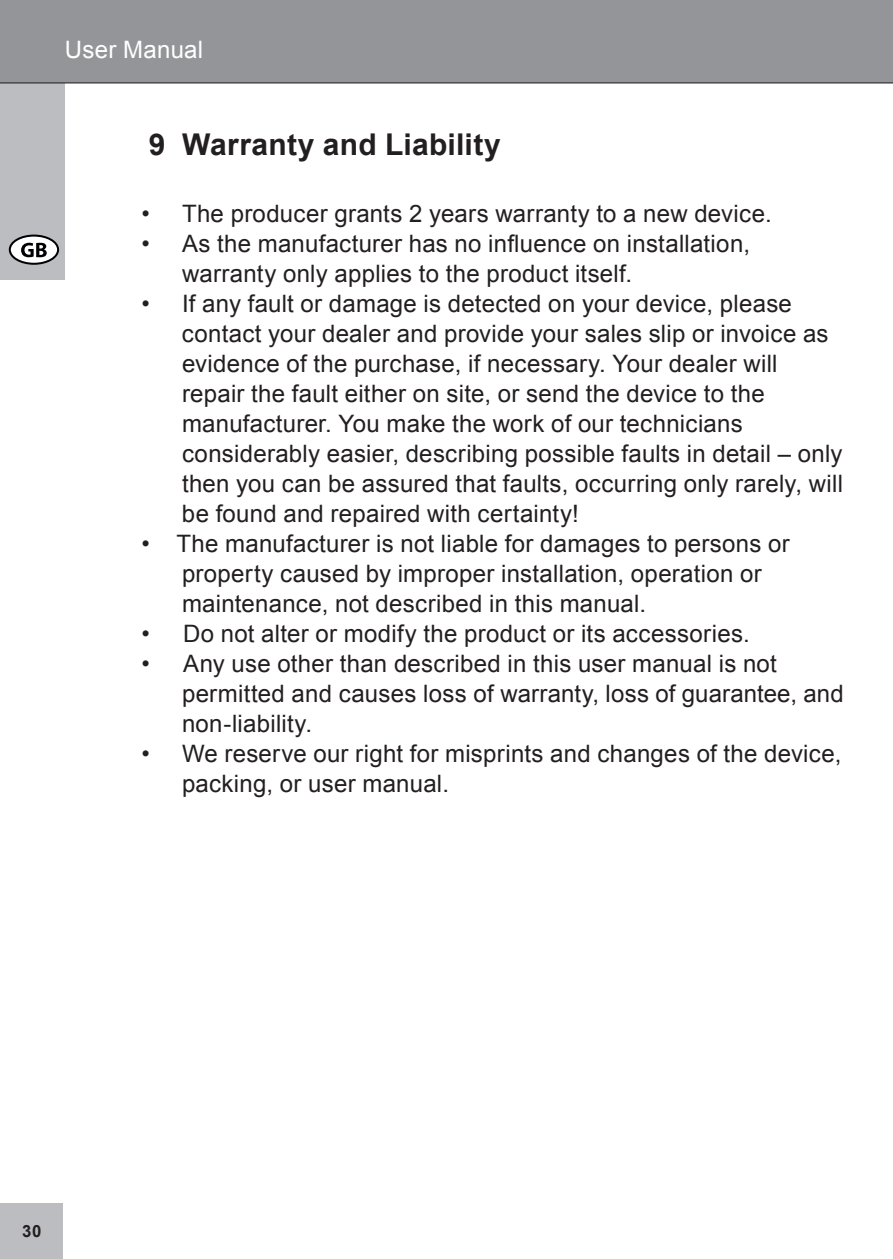
<style>
.page{position:relative;width:893px;height:1259px;background:#fff}
.page>*{position:absolute;margin:0;border:0;box-sizing:border-box;transform-origin:0 0}
.t1{font:700 30px "Arial";letter-spacing:.01em;color:#231f20}
.t2{font:24px/30px "Arial";letter-spacing:.01em;color:#231f20}
.t3{font:24px "Arial";letter-spacing:.01em;color:#fff}
.t4{font:700 16.8px "Arial";color:#231f20}
</style>
<div class="page">
<div style="left:0;top:0;width:65px;height:279px;background:#bcbdc0"></div>
<div style="left:0;top:0;width:893px;height:83px;background:#939598"></div>
<hr style="left:0;top:82px;width:893px;height:1px;background:#231f20">
<div style="left:0;top:1202px;width:63px;height:57px;background:#bcbdc0"></div>
<svg style="left:10px;top:236px;width:48px;height:28px"></svg>
<div style="left:9px;top:235px;width:50px;height:30px;border:2px solid #000004;border-radius:50%"></div>
<svg style="left:21px;top:243px;width:26px;height:14px"></svg>
<p class="t3" style="left:65px;top:34px;width:140px">User Manual</p>
<p class="t1" style="left:149px;top:124px;width:354px">9 Warranty and Liability</p>
<p class="t2" style="left:142px;top:199px;width:632px">• The producer grants 2 years warranty to a new device.</p>
<p class="t2" style="left:182px;top:229px;width:570px;text-indent:-40px">• As the manufacturer has no influence on installation, warranty only applies to the product itself.</p>
<p class="t2" style="left:182px;top:289px;width:662px;text-indent:-40px">• If any fault or damage is detected on your device, please contact your dealer and provide your sales slip or invoice as evidence of the purchase, if necessary. Your dealer will repair the fault either on site, or send the device to the manufacturer. You make the work of our technicians considerably easier, describing possible faults in detail – only then you can be assured that faults, occurring only rarely, will be found and repaired with certainty!</p>
<p class="t2" style="left:182px;top:529px;width:609px;text-indent:-40px">• The manufacturer is not liable for damages to persons or property caused by improper installation, operation or maintenance, not described in this manual.</p>
<p class="t2" style="left:142px;top:619px;width:610px">• Do not alter or modify the product or its accessories.</p>
<p class="t2" style="left:182px;top:649px;width:663px;text-indent:-40px">• Any use other than described in this user manual is not permitted and causes loss of warranty, loss of guarantee, and non-liability.</p>
<p class="t2" style="left:182px;top:739px;width:661px;text-indent:-40px">• We reserve our right for misprints and changes of the device, packing, or user manual.</p>
<p class="t4" style="left:22px;top:1220px;width:21px">30</p>
</div>
